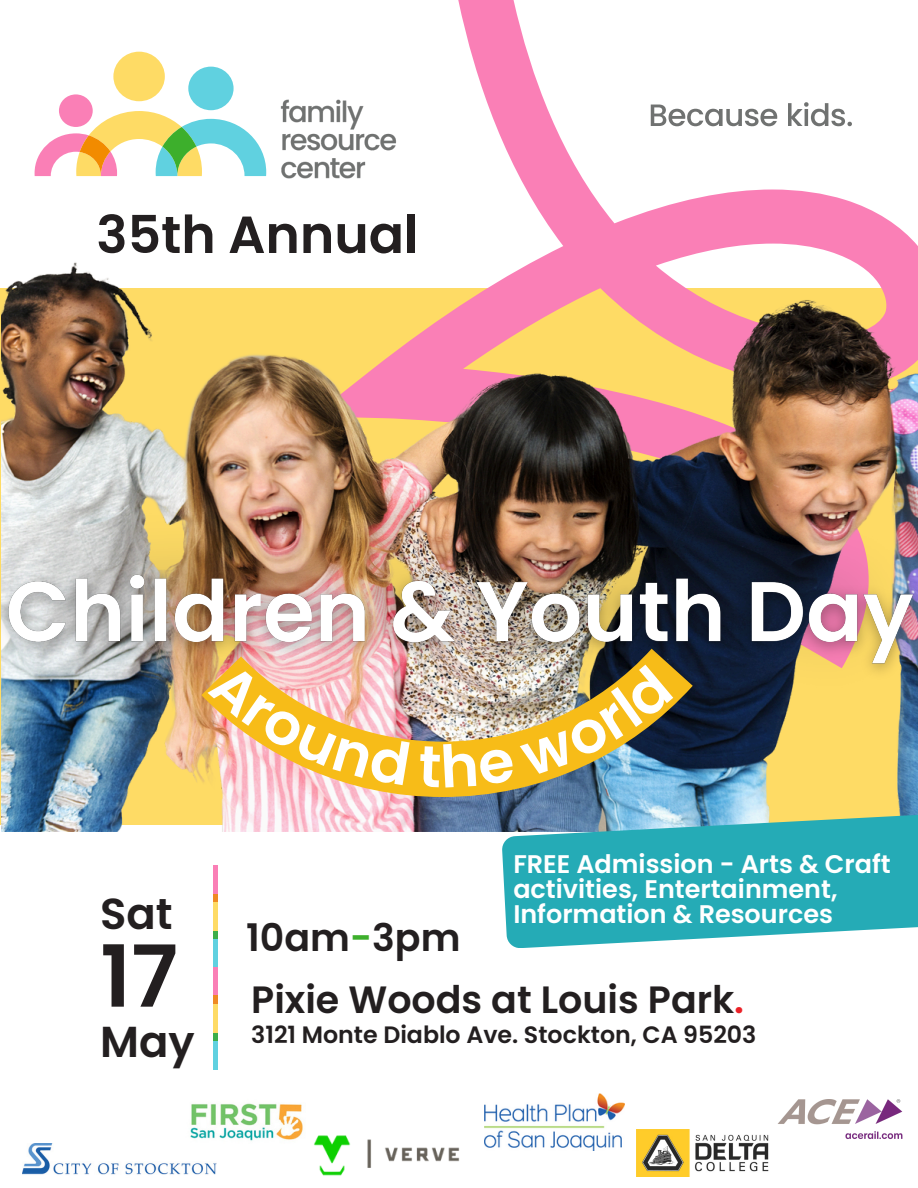
<style>
.page{position:relative;width:918px;height:1188px;background:#fff}
.page>*{position:absolute;margin:0;border:0;box-sizing:border-box;transform-origin:0 0}
.t1{font:600 85.5px "Poppins";color:#231f20}
.t2{font:600 52.05px "Poppins";color:#231f20}
.t3{font:600 43.35px "Poppins";color:#231f20}
.t4{font:600 37.95px "Poppins";color:#231f20}
.t5{font:600 25.5px/24.8px "Poppins";color:#fff}
.t6{font:600 23.7px "Poppins";color:#231f20}
.s1{color:#3daf2c}
.s2{color:#eb2127}
</style>
<div class="page">
<svg style="left:458px;top:0;width:320px;height:117px"></svg>
<img style="left:1px;top:117px;width:917px;height:715px">
<div style="left:113px;top:52px;width:52px;height:49px;background:#fedb65;border-radius:50%"></div>
<div style="left:188px;top:67px;width:46px;height:43px;background:#60d1e0;border-radius:50%"></div>
<svg style="left:35px;top:111px;width:231px;height:65px"></svg>
<div style="left:59px;top:94px;width:34px;height:33px;background:#fa7fb6;border-radius:50%"></div>
<img style="left:274px;top:99px;width:129px;height:86px">
<svg style="left:502px;top:814px;width:416px;height:134px;background:#43b3bd"></svg>
<svg style="left:651px;top:105px;width:126px;height:21px"></svg>
<svg style="left:788px;top:102px;width:64px;height:24px"></svg>
<img style="left:0;top:468px;width:918px;height:293px">
<img style="left:201px;top:688px;width:492px;height:109px">
<div style="left:213px;top:866px;width:5px;height:28px;background:#fa7fb6"></div>
<div style="left:213px;top:894px;width:5px;height:9px;background:#ef8a22"></div>
<div style="left:213px;top:931px;width:5px;height:9px;background:#3cae49"></div>
<div style="left:213px;top:903px;width:5px;height:28px;background:#fedb65"></div>
<div style="left:213px;top:940px;width:5px;height:28px;background:#60d1e0"></div>
<div style="left:213px;top:968px;width:5px;height:28px;background:#fa7fb6"></div>
<div style="left:213px;top:996px;width:5px;height:9px;background:#ef8a22"></div>
<div style="left:213px;top:1033px;width:5px;height:8px;background:#3cae49"></div>
<div style="left:213px;top:1005px;width:5px;height:28px;background:#fedb65"></div>
<div style="left:213px;top:1041px;width:5px;height:29px;background:#60d1e0"></div>
<img style="left:0;top:553px;width:918px;height:135px">
<img style="left:777px;top:1100px;width:126px;height:39px">
<img style="left:637px;top:1129px;width:132px;height:47px">
<img style="left:314px;top:1135px;width:146px;height:41px">
<img style="left:485px;top:1094px;width:139px;height:56px">
<img style="left:190px;top:1103px;width:113px;height:38px">
<img style="left:22px;top:1143px;width:195px;height:32px">
<svg style="left:207px;top:661px;width:203px;height:125px;background:#f4be72"></svg>
<img style="left:419px;top:664px;width:255px;height:124px">
<p class="t2" style="left:96px;top:198px;width:324px">35th Annual</p>
<p class="t3" style="left:100px;top:884px;width:74px">Sat</p>
<p class="t1" style="left:100px;top:917px;width:79px">17</p>
<p class="t3" style="left:100px;top:1012px;width:96px">May</p>
<p class="t5" style="left:513px;top:852px;width:379px">FREE Admission - Arts &amp; Craft activities, Entertainment,<br>Information &amp; Resources</p>
<p class="t4" style="left:246px;top:911px;width:216px">10am<span class="s1">-</span>3pm</p>
<p class="t4" style="left:251px;top:973px;width:494px">Pixie Woods at Louis Park<span class="s2">.</span></p>
<h2 class="t6" style="left:251px;top:1019px;width:507px">3121 Monte Diablo Ave. Stockton, CA 95203</h2>
</div>
